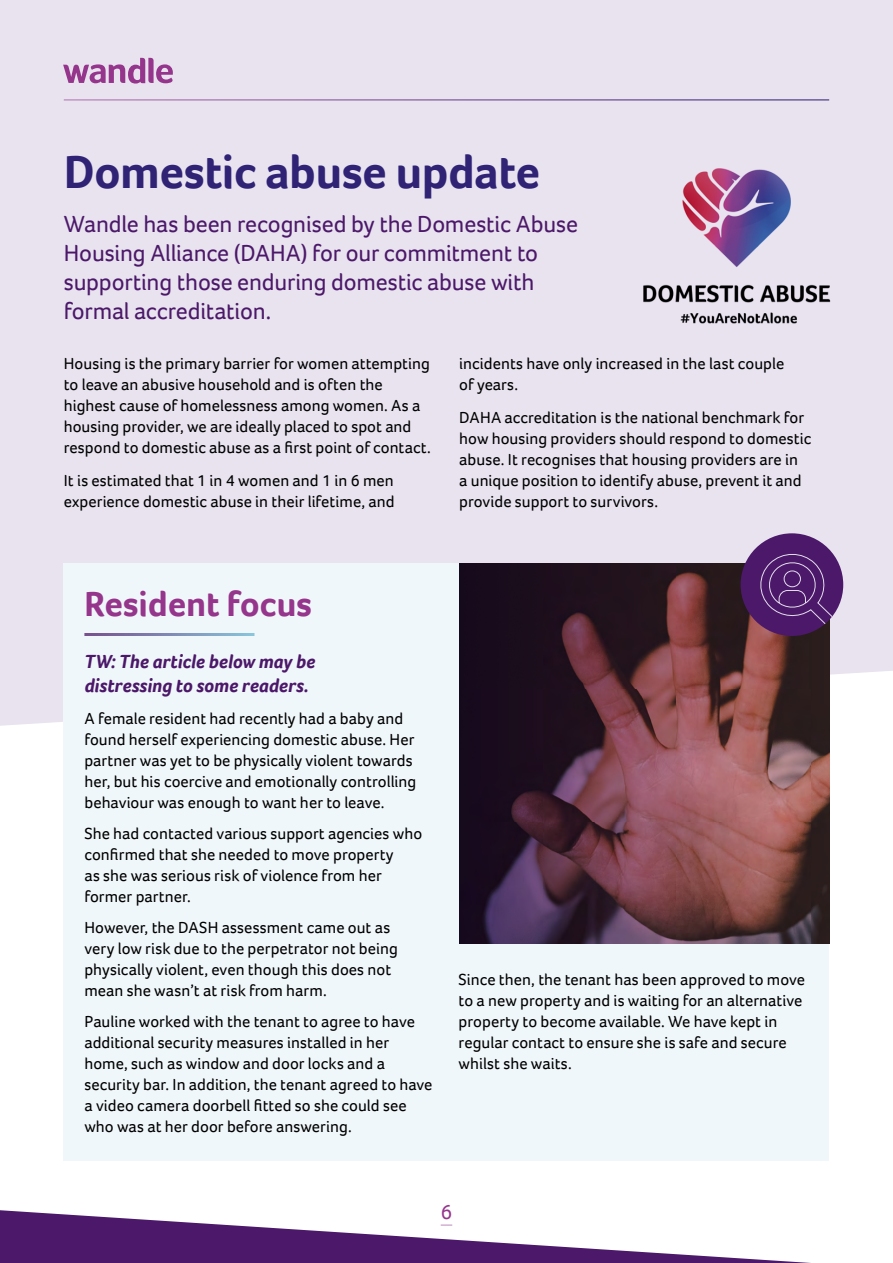
<style>
.page{position:relative;width:893px;height:1263px;background:#fff}
.page>*{position:absolute;margin:0;border:0;box-sizing:border-box;transform-origin:0 0}
.Title_H1{font:700 48px "Foco";letter-spacing:-.015em;color:#302274}
.H2_Subhead{font:700 36px "Foco";letter-spacing:-.005em;color:#95358c}
.Standfirst_para{font:24px/28.8px "Foco";letter-spacing:-.01em;color:#4c1869}
.t1{font:21px "Foco";color:#95358c}
.Body_copy{font:italic 700 19.5px/24px "Foco";letter-spacing:-.005em;color:#4c1869}
.Body_copy-2{font:16.5px/21px "Foco";color:#000}
</style>
<div class="page">
<div style="left:0;top:0;width:893px;height:726px;background:#e8e3ef"></div>
<img style="left:627px;top:153px;width:216px;height:184px">
<div style="left:64px;top:563px;width:765px;height:597px;background:#f0f7fa"></div>
<hr style="left:84px;top:633px;width:170px;height:3px;background:#fff">
<img style="left:459px;top:563px;width:370px;height:380px">
<div style="left:741px;top:533px;width:102px;height:103px;background:#4c1869;border-radius:50%"></div>
<svg style="left:756px;top:550px;width:87px;height:86px"></svg>
<hr style="left:64px;top:99px;width:765px;height:1px;background:#fff">
<svg style="left:63px;top:58px;width:110px;height:26px;background:#c396c3"></svg>
<svg style="left:0;top:1210px;width:811px;height:53px"></svg>
<p class="Title_H1" style="left:64px;top:140px;width:478px">Domestic abuse update</p>
<p class="Standfirst_para" style="left:64px;top:210px;width:516px">Wandle has been recognised by the Domestic Abuse Housing Alliance (DAHA) for our commitment to supporting those enduring domestic abuse with formal accreditation.</p>
<p class="Body_copy-2" style="left:64px;top:352px;width:368px">Housing is the primary barrier for women attempting to leave an abusive household and is often the highest cause of homelessness among women. As a housing provider, we are ideally placed to spot and respond to domestic abuse as a first point of contact.</p>
<p class="Body_copy-2" style="left:64px;top:470px;width:332px">It is estimated that 1 in 4 women and 1 in 6 men experience domestic abuse in their lifetime, and</p>
<p class="Body_copy-2" style="left:459px;top:352px;width:327px">incidents have only increased in the last couple of years.</p>
<p class="Body_copy-2" style="left:459px;top:407px;width:354px">DAHA accreditation is the national benchmark for how housing providers should respond to domestic abuse. It recognises that housing providers are in<br>a unique position to identify abuse, prevent it and provide support to survivors.</p>
<p class="H2_Subhead" style="left:84px;top:580px;width:229px">Resident focus</p>
<p class="Body_copy" style="left:84px;top:649px;width:233px">TW: The article below may be distressing to some readers.</p>
<p class="Body_copy-2" style="left:84px;top:707px;width:333px">A female resident had recently had a baby and found herself experiencing domestic abuse. Her partner was yet to be physically violent towards her, but his coercive and emotionally controlling behaviour was enough to want her to leave.</p>
<p class="Body_copy-2" style="left:84px;top:822px;width:339px">She had contacted various support agencies who confirmed that she needed to move property<br>as she was serious risk of violence from her former partner.</p>
<p class="Body_copy-2" style="left:84px;top:917px;width:315px">However, the DASH assessment came out as very low risk due to the perpetrator not being physically violent, even though this does not mean she wasn’t at risk from harm.</p>
<p class="Body_copy-2" style="left:84px;top:1011px;width:350px">Pauline worked with the tenant to agree to have additional security measures installed in her home, such as window and door locks and a security bar. In addition, the tenant agreed to have a video camera doorbell fitted so she could see who was at her door before answering.</p>
<p class="Body_copy-2" style="left:459px;top:969px;width:348px">Since then, the tenant has been approved to move to a new property and is waiting for an alternative property to become available. We have kept in regular contact to ensure she is safe and secure whilst she waits.</p>
<p class="t1" style="left:441px;top:1198px;width:13px">6</p>
</div>
